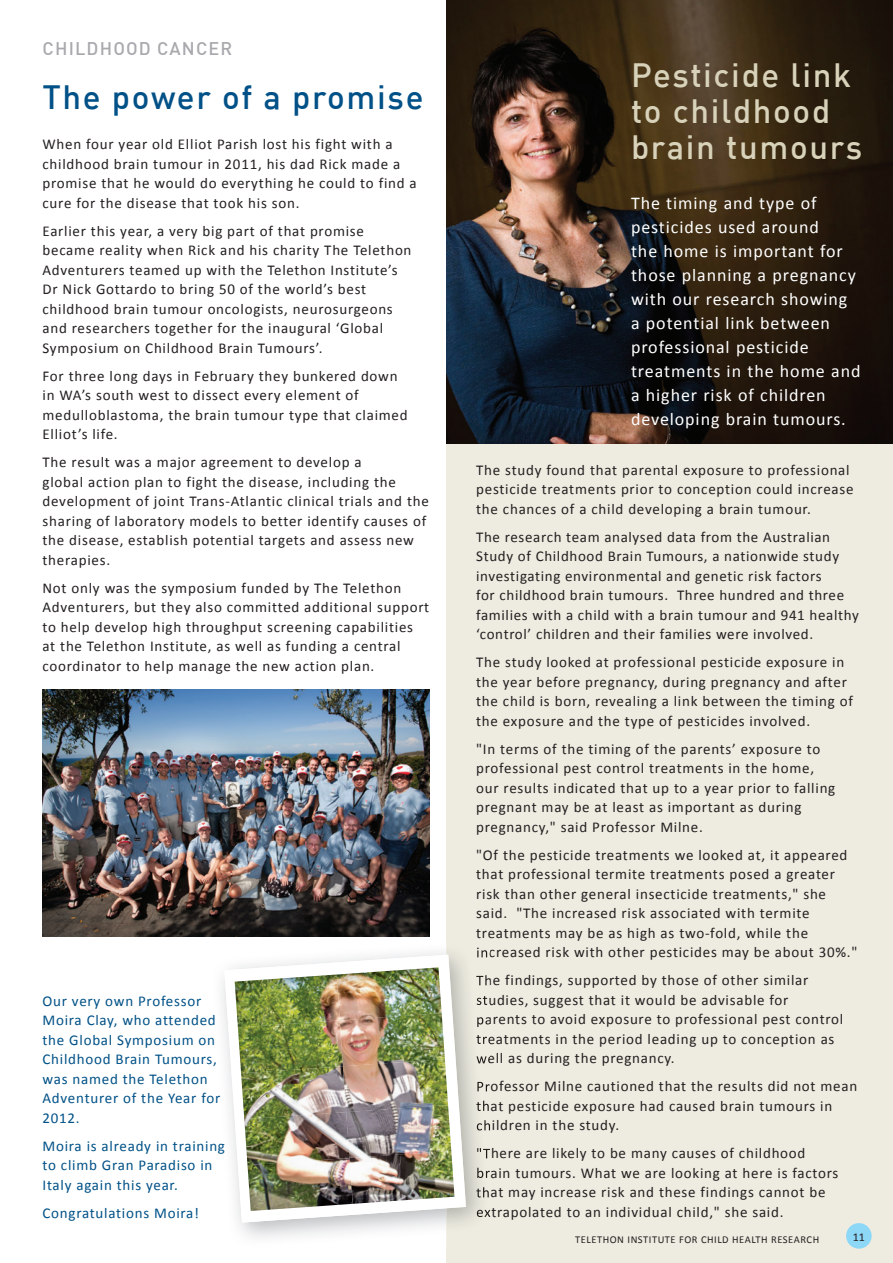
<style>
.page{position:relative;width:893px;height:1263px;background:#fff}
.page>*{position:absolute;margin:0;border:0;box-sizing:border-box;transform-origin:0 0}
.t1{font:500 33px/36px "DIN";letter-spacing:.05em;color:#d8d2ba}
.t2{font:500 33px "DIN";letter-spacing:.05em;color:#005187}
.t3{font:18px/24px "Calibri";letter-spacing:.05em;color:#fff}
.t4{font:500 18px "DIN";letter-spacing:.065em;color:#a8a9ad}
.t5{font:15px/19.5px "Calibri";letter-spacing:.05em;color:#231f20}
.t6{font:15px/19.5px "Calibri";letter-spacing:.05em;color:#005187}
.t7{font:12px "Calibri";color:#231f20}
.t8{font:10.5px "Calibri";letter-spacing:.05em;color:#231f20}
</style>
<div class="page">
<img style="left:43px;top:690px;width:386px;height:246px">
<div style="left:446px;top:443px;width:447px;height:820px;background:#eeece1"></div>
<img style="left:446px;top:0;width:447px;height:443px">
<div style="left:846px;top:1223px;width:26px;height:25px;background:#8dd7f7;border-radius:50%"></div>
<svg style="left:477px;top:947px;width:13px;height:11px"></svg>
<img style="left:476px;top:975px;width:14px;height:11px">
<svg style="left:477px;top:996px;width:13px;height:9px"></svg>
<svg style="left:477px;top:1017px;width:13px;height:10px"></svg>
<img style="left:476px;top:1035px;width:14px;height:9px">
<svg style="left:477px;top:1056px;width:13px;height:8px"></svg>
<svg style="left:477px;top:1081px;width:13px;height:10px"></svg>
<img style="left:476px;top:1101px;width:13px;height:12px">
<svg style="left:477px;top:1120px;width:13px;height:13px"></svg>
<svg style="left:477px;top:1148px;width:13px;height:13px"></svg>
<svg style="left:477px;top:1167px;width:13px;height:13px"></svg>
<img style="left:476px;top:1187px;width:13px;height:13px">
<svg style="left:477px;top:1207px;width:13px;height:12px"></svg>
<svg style="left:224px;top:955px;width:242px;height:267px"></svg>
<img style="left:235px;top:974px;width:101px;height:53px">
<img style="left:336px;top:967px;width:106px;height:53px">
<img style="left:238px;top:1020px;width:102px;height:53px">
<img style="left:340px;top:1013px;width:105px;height:53px">
<img style="left:241px;top:1066px;width:102px;height:53px">
<img style="left:343px;top:1059px;width:105px;height:53px">
<img style="left:244px;top:1112px;width:102px;height:53px">
<img style="left:346px;top:1105px;width:105px;height:53px">
<img style="left:247px;top:1158px;width:106px;height:53px">
<img style="left:349px;top:1151px;width:105px;height:53px">
<p class="t4" style="left:43px;top:37px;width:191px">CHILDHOOD CANCER</p>
<h1 class="t2" style="left:43px;top:76px;width:382px">The power of a promise</h1>
<p class="t5" style="left:43px;top:135px;width:376px">When four year old Elliot Parish lost his fight with a childhood brain tumour in 2011, his dad Rick made a promise that he would do everything he could to find a cure for the disease that took his son.</p>
<p class="t5" style="left:43px;top:221px;width:370px">Earlier this year, a very big part of that promise became reality when Rick and his charity The Telethon Adventurers teamed up with the Telethon Institute’s Dr Nick Gottardo to bring 50 of the world’s best childhood brain tumour oncologists, neurosurgeons and researchers together for the inaugural ‘Global Symposium on Childhood Brain Tumours’.</p>
<p class="t5" style="left:43px;top:366px;width:367px">For three long days in February they bunkered down in WA’s south west to dissect every element of medulloblastoma, the brain tumour type that claimed Elliot’s life.</p>
<p class="t5" style="left:43px;top:453px;width:388px">The result was a major agreement to develop a<br>global action plan to fight the disease, including the development of joint Trans-Atlantic clinical trials and the sharing of laboratory models to better identify causes of the disease, establish potential targets and assess new therapies.</p>
<p class="t5" style="left:43px;top:578px;width:388px">Not only was the symposium funded by The Telethon Adventurers, but they also committed additional support to help develop high throughput screening capabilities at the Telethon Institute, as well as funding a central coordinator to help manage the new action plan.</p>
<p class="t6" style="left:43px;top:991px;width:179px">Our very own Professor<br>Moira Clay, who attended the Global Symposium on<br>Childhood Brain Tumours, was named the Telethon<br>Adventurer of the Year for<br>2012.</p>
<p class="t6" style="left:43px;top:1136px;width:184px">Moira is already in training to climb Gran Paradiso in<br>Italy again this year.</p>
<p class="t6" style="left:43px;top:1203px;width:158px">Congratulations Moira!</p>
<h1 class="t1" style="left:631px;top:56px;width:233px">Pesticide link to childhood brain tumours</h1>
<p class="t3" style="left:631px;top:191px;width:231px">The timing and type of pesticides used around<br>the home is important for those planning a pregnancy with our research showing<br>a potential link between professional pesticide treatments in the home and a higher risk of children developing brain tumours.</p>
<p class="t5" style="left:476px;top:460px;width:379px">The study found that parental exposure to professional pesticide treatments prior to conception could increase the chances of a child developing a brain tumour.</p>
<p class="t5" style="left:476px;top:527px;width:384px">The research team analysed data from the Australian Study of Childhood Brain Tumours, a nationwide study investigating environmental and genetic risk factors<br>for childhood brain tumours. Three hundred and three families with a child with a brain tumour and 941 healthy ‘control’ children and their families were involved.</p>
<p class="t5" style="left:476px;top:653px;width:378px">The study looked at professional pesticide exposure in the year before pregnancy, during pregnancy and after the child is born, revealing a link between the timing of the exposure and the type of pesticides involved.</p>
<p class="t5" style="left:476px;top:739px;width:361px">"In terms of the timing of the parents’ exposure to professional pest control treatments in the home, our results indicated that up to a year prior to falling pregnant may be at least as important as during pregnancy," said Professor Milne.</p>
<p class="t5" style="left:476px;top:845px;width:383px">"Of the pesticide treatments we looked at, it appeared that professional termite treatments posed a greater risk than other general insecticide treatments," she said. "The increased risk associated with termite treatments may be as high as two-fold, while the increased risk with other pesticides may be about 30%."</p>
<p class="t5" style="left:476px;top:971px;width:369px">The findings, supported by those of other similar studies, suggest that it would be advisable for<br>parents to avoid exposure to professional pest control treatments in the period leading up to conception as well as during the pregnancy.</p>
<p class="t5" style="left:476px;top:1077px;width:383px">Professor Milne cautioned that the results did not mean that pesticide exposure had caused brain tumours in children in the study.</p>
<p class="t5" style="left:476px;top:1144px;width:364px">"There are likely to be many causes of childhood brain tumours. What we are looking at here is factors that may increase risk and these findings cannot be extrapolated to an individual child," she said.</p>
<p class="t8" style="left:575px;top:1233px;width:245px">TELETHON INSTITUTE FOR CHILD HEALTH RESEARCH</p>
<p class="t7" style="left:853px;top:1229px;width:14px">11</p>
</div>
